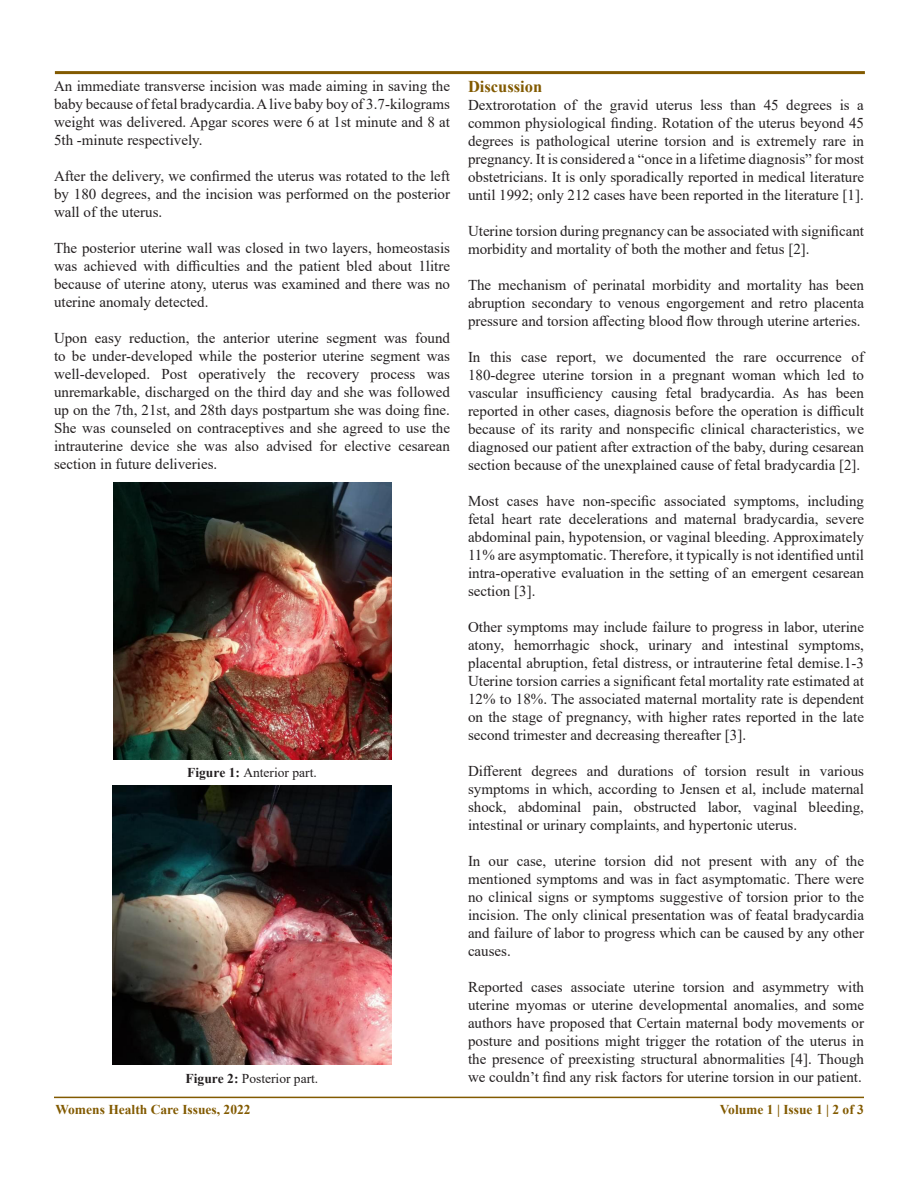
<style>
.page{position:relative;width:918px;height:1188px;background:#fff}
.page>*{position:absolute;margin:0;border:0;box-sizing:border-box;transform-origin:0 0}
.Heading{font:700 16.5px "Times New Roman";color:#825a00}
.Body_Text{font:15px/18px "Times New Roman";color:#231f20;text-align:justify}
.t1{font:700 13.5px "Times New Roman";color:#825a00}
.heading_1{font:13.5px "Times New Roman";color:#231f20}
.s1{font-weight:700}
</style>
<div class="page">
<hr style="left:54px;top:1097px;width:810px;height:1px;background:#825a00">
<svg style="left:54px;top:71px;width:811px;height:4px;background:#a0823f"></svg>
<img style="left:112px;top:785px;width:280px;height:279px">
<img style="left:114px;top:482px;width:277px;height:278px">
<p class="Body_Text" style="left:54px;top:77px;width:398px">An immediate transverse incision was made aiming in saving the baby because of fetal bradycardia. A live baby boy of 3.7-kilograms weight was delivered. Apgar scores were 6 at 1st minute and 8 at 5th -minute respectively.</p>
<p class="Body_Text" style="left:54px;top:167px;width:398px">After the delivery, we confirmed the uterus was rotated to the left by 180 degrees, and the incision was performed on the posterior wall of the uterus.</p>
<p class="Body_Text" style="left:54px;top:239px;width:398px">The posterior uterine wall was closed in two layers, homeostasis was achieved with difficulties and the patient bled about 1litre because of uterine atony, uterus was examined and there was no uterine anomaly detected.</p>
<p class="Body_Text" style="left:54px;top:329px;width:398px">Upon easy reduction, the anterior uterine segment was found to be under-developed while the posterior uterine segment was well-developed. Post operatively the recovery process was unremarkable, discharged on the third day and she was followed up on the 7th, 21st, and 28th days postpartum she was doing fine.<br>She was counseled on contraceptives and she agreed to use the intrauterine device she was also advised for elective cesarean section in future deliveries.</p>
<p class="heading_1" style="left:187px;top:763px;width:131px"><span class="s1">Figure 1:</span> Anterior part.</p>
<p class="heading_1" style="left:186px;top:1069px;width:134px"><span class="s1">Figure 2:</span> Posterior part.</p>
<p class="Heading" style="left:468px;top:75px;width:76px">Discussion</p>
<p class="Body_Text" style="left:468px;top:96px;width:398px">Dextrorotation of the gravid uterus less than 45 degrees is a common physiological finding. Rotation of the uterus beyond 45 degrees is pathological uterine torsion and is extremely rare in pregnancy. It is considered a “once in a lifetime diagnosis” for most obstetricians. It is only sporadically reported in medical literature until 1992; only 212 cases have been reported in the literature [1].</p>
<p class="Body_Text" style="left:468px;top:222px;width:398px">Uterine torsion during pregnancy can be associated with significant morbidity and mortality of both the mother and fetus [2].</p>
<p class="Body_Text" style="left:468px;top:276px;width:398px">The mechanism of perinatal morbidity and mortality has been abruption secondary to venous engorgement and retro placenta pressure and torsion affecting blood flow through uterine arteries.</p>
<p class="Body_Text" style="left:468px;top:348px;width:398px">In this case report, we documented the rare occurrence of 180-degree uterine torsion in a pregnant woman which led to vascular insufficiency causing fetal bradycardia. As has been reported in other cases, diagnosis before the operation is difficult because of its rarity and nonspecific clinical characteristics, we diagnosed our patient after extraction of the baby, during cesarean section because of the unexplained cause of fetal bradycardia [2].</p>
<p class="Body_Text" style="left:468px;top:492px;width:398px">Most cases have non-specific associated symptoms, including fetal heart rate decelerations and maternal bradycardia, severe abdominal pain, hypotension, or vaginal bleeding. Approximately 11% are asymptomatic. Therefore, it typically is not identified until intra-operative evaluation in the setting of an emergent cesarean section [3].</p>
<p class="Body_Text" style="left:468px;top:618px;width:398px">Other symptoms may include failure to progress in labor, uterine atony, hemorrhagic shock, urinary and intestinal symptoms, placental abruption, fetal distress, or intrauterine fetal demise.1-3<br>Uterine torsion carries a significant fetal mortality rate estimated at 12% to 18%. The associated maternal mortality rate is dependent on the stage of pregnancy, with higher rates reported in the late second trimester and decreasing thereafter [3].</p>
<p class="Body_Text" style="left:468px;top:762px;width:398px">Different degrees and durations of torsion result in various symptoms in which, according to Jensen et al, include maternal shock, abdominal pain, obstructed labor, vaginal bleeding, intestinal or urinary complaints, and hypertonic uterus.</p>
<p class="Body_Text" style="left:468px;top:852px;width:398px">In our case, uterine torsion did not present with any of the mentioned symptoms and was in fact asymptomatic. There were no clinical signs or symptoms suggestive of torsion prior to the incision. The only clinical presentation was of featal bradycardia and failure of labor to progress which can be caused by any other causes.</p>
<p class="Body_Text" style="left:468px;top:978px;width:398px">Reported cases associate uterine torsion and asymmetry with uterine myomas or uterine developmental anomalies, and some authors have proposed that Certain maternal body movements or posture and positions might trigger the rotation of the uterus in the presence of preexisting structural abnormalities [4]. Though we couldn’t find any risk factors for uterine torsion in our patient.</p>
<p class="t1" style="left:55px;top:1100px;width:197px">Womens Health Care Issues, 2022</p>
<p class="t1" style="left:720px;top:1100px;width:146px">Volume 1 | Issue 1 | 2 of 3</p>
</div>
